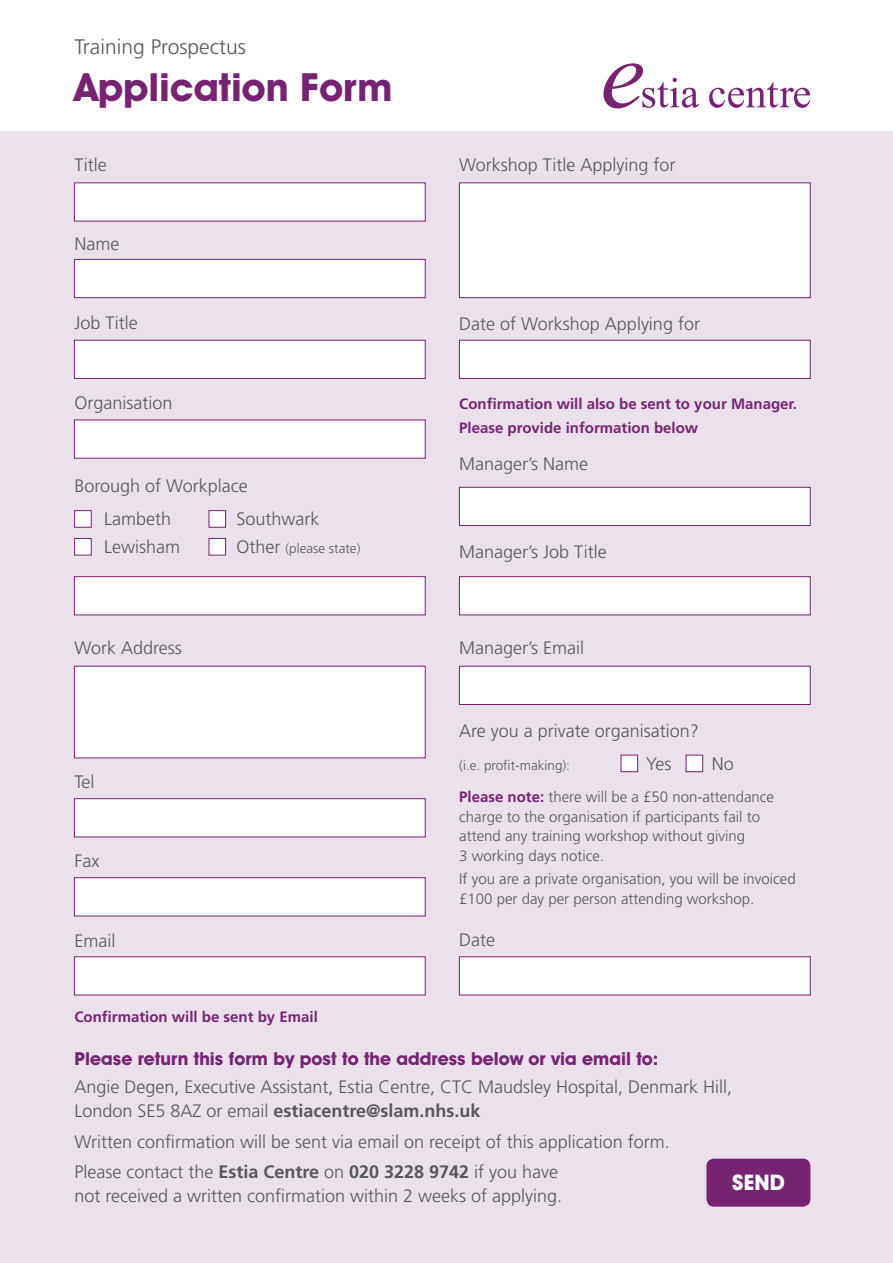
<style>
.page{position:relative;width:893px;height:1263px;background:#fff}
.page>*{position:absolute;margin:0;border:0;box-sizing:border-box;transform-origin:0 0}
.t1{font:700 39px "Avant Garde IT Cby BT";color:#762472}
.t2{font:700 21.6px "Avant Garde IT Cby BT";color:#fff}
.t3{font:300 21px "Frutiger LT";color:#57585a}
.t4{font:300 18px/32.5px "Frutiger LT";color:#57585a}
.t5{font:700 18px "Avant Garde IT Cby BT";color:#762472}
.t6{font:300 15px/19.5px "Frutiger LT";color:#57585a}
.t7{font:700 15px/24px "Frutiger LT";color:#762472}
.t8{font:300 13.5px "Frutiger LT";color:#57585a}
.s1{font-size:18px}
.s2{font-weight:700;color:#762472}
.s3{font-weight:700}
</style>
<div class="page">
<div style="left:0;top:132px;width:893px;height:1131px;background:#eae1ea"></div>
<div style="left:74px;top:183px;width:351px;height:38px;background:#fff"></div>
<div style="left:74px;top:259px;width:351px;height:39px;background:#fff;border:1px solid #762472"></div>
<div style="left:74px;top:340px;width:351px;height:39px;background:#fff;border:1px solid #762472"></div>
<div style="left:74px;top:420px;width:351px;height:38px;background:#fff"></div>
<div style="left:74px;top:666px;width:351px;height:92px;background:#fff;border:1px solid #762472"></div>
<div style="left:74px;top:798px;width:351px;height:39px;background:#fff;border:1px solid #762472"></div>
<div style="left:74px;top:877px;width:351px;height:39px;background:#fff;border:1px solid #762472"></div>
<div style="left:74px;top:956px;width:351px;height:39px;background:#fff;border:1px solid #762472"></div>
<div style="left:459px;top:183px;width:351px;height:115px;background:#fff;border:1px solid #762472"></div>
<div style="left:459px;top:340px;width:351px;height:39px;background:#fff;border:1px solid #762472"></div>
<div style="left:459px;top:487px;width:351px;height:39px;background:#fff;border:1px solid #762472"></div>
<div style="left:459px;top:576px;width:351px;height:39px;background:#fff;border:1px solid #762472"></div>
<div style="left:459px;top:666px;width:351px;height:39px;background:#fff;border:1px solid #762472"></div>
<div style="left:459px;top:956px;width:351px;height:39px;background:#fff;border:1px solid #762472"></div>
<div style="left:621px;top:755px;width:17px;height:17px;background:#fff;border:1px solid #762472"></div>
<div style="left:686px;top:755px;width:17px;height:17px;background:#fff;border:1px solid #762472"></div>
<div style="left:74px;top:510px;width:17px;height:17px;background:#fff;border:1px solid #762472"></div>
<div style="left:74px;top:538px;width:17px;height:17px;background:#fff;border:1px solid #762472"></div>
<div style="left:209px;top:510px;width:17px;height:17px;background:#fff;border:1px solid #762472"></div>
<div style="left:209px;top:538px;width:17px;height:17px;background:#fff;border:1px solid #762472"></div>
<svg style="left:603px;top:63px;width:96px;height:45px"></svg>
<svg style="left:709px;top:82px;width:101px;height:26px"></svg>
<div style="left:706px;top:1158px;width:104px;height:48px;background:#762472;border-radius:8px"></div>
<div style="left:74px;top:576px;width:351px;height:39px;background:#fff;border:1px solid #762472"></div>
<p class="t3" style="left:74px;top:35px;width:173px">Training Prospectus</p>
<h1 class="t1" style="left:74px;top:63px;width:319px">Application Form</h1>
<p class="t4" style="left:74px;top:149px;width:34px">Title</p>
<p class="t4" style="left:74px;top:228px;width:46px">Name</p>
<p class="t4" style="left:74px;top:307px;width:65px">Job Title</p>
<p class="t4" style="left:74px;top:386px;width:100px">Organisation</p>
<p class="t4" style="left:104px;top:470px;width:145px;text-indent:-30px">Borough of Workplace<br>Lambeth</p>
<p class="t4" style="left:236px;top:502px;width:85px">Southwark</p>
<p class="t4" style="left:104px;top:531px;width:77px">Lewisham</p>
<p class="t8" style="left:236px;top:541px;width:126px"><span class="s1">Other</span> (please state)</p>
<p class="t4" style="left:74px;top:631px;width:109px">Work Address</p>
<p class="t4" style="left:74px;top:766px;width:21px">Tel</p>
<p class="t4" style="left:74px;top:845px;width:26px">Fax</p>
<p class="t4" style="left:74px;top:924px;width:42px">Email</p>
<p class="t7" style="left:74px;top:1004px;width:245px">Confirmation will be sent by Email</p>
<p class="t4" style="left:459px;top:149px;width:218px">Workshop Title Applying for</p>
<p class="t4" style="left:459px;top:307px;width:242px">Date of Workshop Applying for</p>
<p class="t7" style="left:459px;top:392px;width:339px">Confirmation will also be sent to your Manager.<br>Please provide information below</p>
<p class="t4" style="left:459px;top:447px;width:131px">Manager’s Name</p>
<p class="t4" style="left:459px;top:535px;width:149px">Manager’s Job Title</p>
<p class="t4" style="left:459px;top:631px;width:127px">Manager’s Email</p>
<p class="t4" style="left:459px;top:715px;width:241px">Are you a private organisation?</p>
<p class="t8" style="left:459px;top:757px;width:112px">(i.e. profit-making):</p>
<p class="t4" style="left:646px;top:747px;width:27px">Yes</p>
<p class="t4" style="left:712px;top:747px;width:24px">No</p>
<p class="t6" style="left:459px;top:787px;width:316px"><span class="s2">Please note:</span> there will be a £50 non-attendance charge to the organisation if participants fail to attend any training workshop without giving<br>3 working days notice.</p>
<p class="t6" style="left:459px;top:870px;width:338px">If you are a private organisation, you will be invoiced £100 per day per person attending workshop.</p>
<p class="t4" style="left:459px;top:924px;width:37px">Date</p>
<p class="t5" style="left:74px;top:1048px;width:586px">Please return this form by post to the address below or via email to:</p>
<p class="t4" style="left:74px;top:1075px;width:659px;line-height:24px">Angie Degen, Executive Assistant, Estia Centre, CTC Maudsley Hospital, Denmark Hill,<br>London SE5 8AZ or email <span class="s3">estiacentre@slam.nhs.uk</span></p>
<p class="t4" style="left:74px;top:1126px;width:597px;line-height:30.5px">Written confirmation will be sent via email on receipt of this application form.<br>Please contact the <span class="s3">Estia Centre</span> on <span class="s3">020 3228 9742</span> if you have</p>
<p class="t4" style="left:74px;top:1180px;width:489px">not received a written confirmation within 2 weeks of applying.</p>
<p class="t2" style="left:732px;top:1169px;width:54px">SEND</p>
</div>
